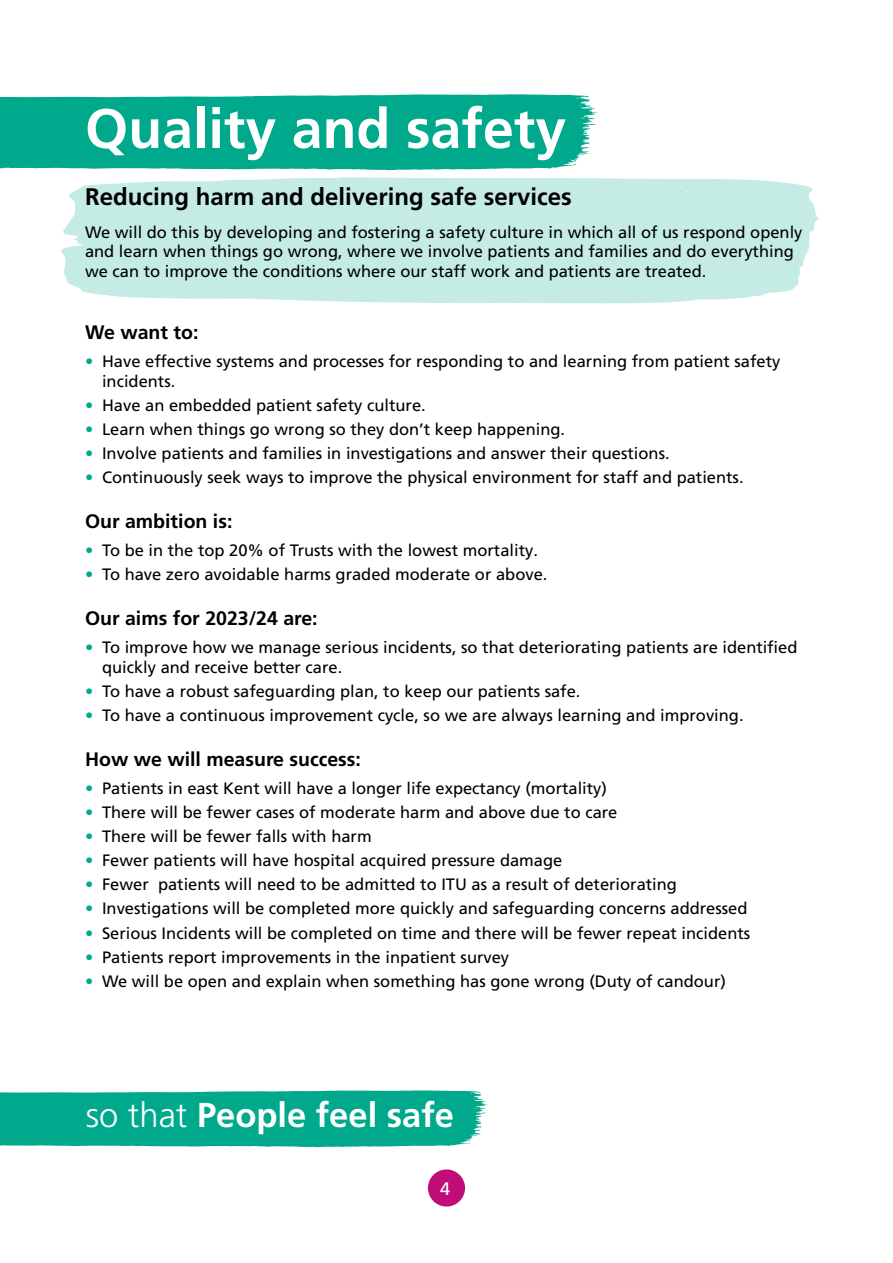
<style>
.page{position:relative;width:893px;height:1263px;background:#fff}
.page>*{position:absolute;margin:0;border:0;box-sizing:border-box;transform-origin:0 0}
.Heading{font:700 55.5px "Frutiger LT Pro";color:#fff}
.Sign_off{font:700 34.5px "Frutiger LT Pro";color:#fff}
.Pillar_subhead{font:700 24px "Frutiger LT Pro";color:#000}
.Subhead{font:700 19.5px "Frutiger LT Pro";color:#000}
.t1{font:18px "Frutiger LT Pro";color:#fff}
.Bullets{font:16.5px/19.8px "Frutiger LT Pro";color:#000}
.Pillar_subhead-2{font:16.5px/19.8px "Frutiger LT Pro";color:#000}
.s1{color:#00a88c}
.s2{font-weight:300}
</style>
<div class="page">
<div style="left:428px;top:1169px;width:37px;height:37px;background:#c00d78;border-radius:50%"></div>
<svg style="left:0;top:1090px;width:488px;height:57px;background:#10ad93"></svg>
<svg style="left:61px;top:177px;width:758px;height:126px;background:#c8ece5"></svg>
<svg style="left:0;top:94px;width:597px;height:76px;background:#10ad93"></svg>
<p class="Heading" style="left:85px;top:96px;width:483px">Quality and safety</p>
<p class="Pillar_subhead" style="left:85px;top:182px;width:488px">Reducing harm and delivering safe services</p>
<p class="Pillar_subhead-2" style="left:85px;top:222px;width:719px">We will do this by developing and fostering a safety culture in which all of us respond openly and learn when things go wrong, where we involve patients and families and do everything we can to improve the conditions where our staff work and patients are treated.</p>
<p class="Subhead" style="left:85px;top:321px;width:115px">We want to:</p>
<p class="Bullets" style="left:102px;top:352px;width:680px;text-indent:-17px"><span class="s1">•</span> Have effective systems and processes for responding to and learning from patient safety incidents.</p>
<p class="Bullets" style="left:85px;top:396px;width:342px"><span class="s1">•</span> Have an embedded patient safety culture.</p>
<p class="Bullets" style="left:85px;top:420px;width:481px"><span class="s1">•</span> Learn when things go wrong so they don’t keep happening.</p>
<p class="Bullets" style="left:85px;top:444px;width:586px"><span class="s1">•</span> Involve patients and families in investigations and answer their questions.</p>
<p class="Bullets" style="left:85px;top:468px;width:660px"><span class="s1">•</span> Continuously seek ways to improve the physical environment for staff and patients.</p>
<p class="Subhead" style="left:85px;top:509px;width:149px">Our ambition is:</p>
<p class="Bullets" style="left:85px;top:541px;width:454px"><span class="s1">•</span> To be in the top 20% of Trusts with the lowest mortality.</p>
<p class="Bullets" style="left:85px;top:565px;width:464px"><span class="s1">•</span> To have zero avoidable harms graded moderate or above.</p>
<p class="Subhead" style="left:85px;top:607px;width:234px">Our aims for 2023/24 are:</p>
<p class="Bullets" style="left:102px;top:638px;width:697px;text-indent:-17px"><span class="s1">•</span> To improve how we manage serious incidents, so that deteriorating patients are identified quickly and receive better care.</p>
<p class="Bullets" style="left:85px;top:682px;width:497px"><span class="s1">•</span> To have a robust safeguarding plan, to keep our patients safe.</p>
<p class="Bullets" style="left:85px;top:706px;width:660px"><span class="s1">•</span> To have a continuous improvement cycle, so we are always learning and improving.</p>
<p class="Subhead" style="left:85px;top:747px;width:277px">How we will measure success:</p>
<p class="Bullets" style="left:85px;top:779px;width:523px"><span class="s1">•</span> Patients in east Kent will have a longer life expectancy (mortality)</p>
<p class="Bullets" style="left:85px;top:803px;width:534px"><span class="s1">•</span> There will be fewer cases of moderate harm and above due to care</p>
<p class="Bullets" style="left:85px;top:827px;width:288px"><span class="s1">•</span> There will be fewer falls with harm</p>
<p class="Bullets" style="left:85px;top:851px;width:479px"><span class="s1">•</span> Fewer patients will have hospital acquired pressure damage</p>
<p class="Bullets" style="left:85px;top:875px;width:593px"><span class="s1">•</span> Fewer patients will need to be admitted to ITU as a result of deteriorating</p>
<p class="Bullets" style="left:85px;top:899px;width:664px"><span class="s1">•</span> Investigations will be completed more quickly and safeguarding concerns addressed</p>
<p class="Bullets" style="left:85px;top:923px;width:667px"><span class="s1">•</span> Serious Incidents will be completed on time and there will be fewer repeat incidents</p>
<p class="Bullets" style="left:85px;top:947px;width:426px"><span class="s1">•</span> Patients report improvements in the inpatient survey</p>
<p class="Bullets" style="left:85px;top:971px;width:642px"><span class="s1">•</span> We will be open and explain when something has gone wrong (Duty of candour)</p>
<p class="Sign_off" style="left:86px;top:1095px;width:370px"><span class="s2">so that</span> People feel safe</p>
<p class="t1" style="left:440px;top:1178px;width:12px">4</p>
</div>
